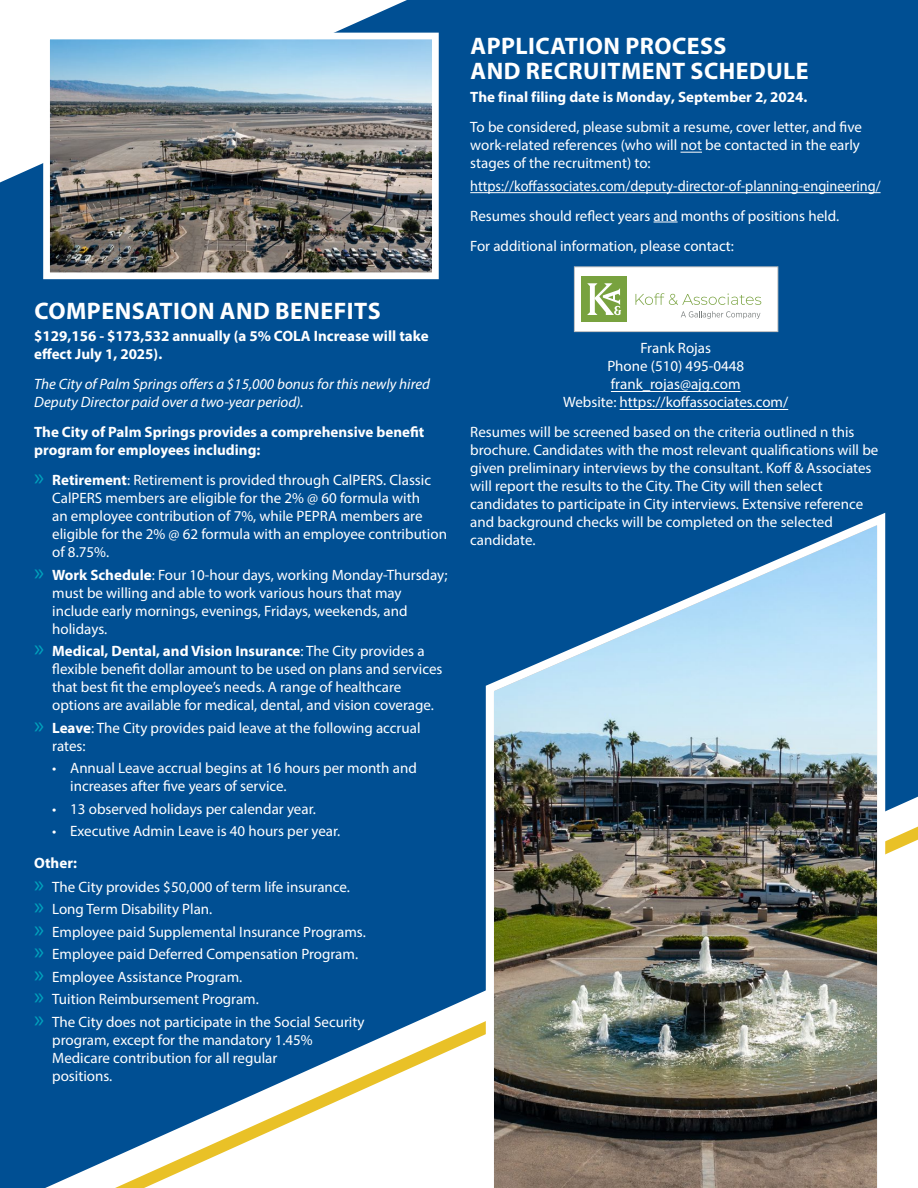
<style>
.page{position:relative;width:918px;height:1188px;background:#004f93}
.page>*{position:absolute;margin:0;border:0;box-sizing:border-box;transform-origin:0 0}
.t1{font:700 24px/25.5px "Myriad Pro";letter-spacing:.02em;color:#fff}
.t2{font:15px/18px "Myriad Pro";color:#fff}
.t3{font:700 15px/18px "Myriad Pro";color:#fff}
.t4{font:15px/30px "Myriad Pro";color:#fff;scale:.95 1}
.t5{font:italic 15px/18px "Myriad Pro";color:#fff}
.s1{font-size:24px;color:#00a2bd}
.s2{font-weight:700}
</style>
<div class="page">
<svg style="left:115px;top:827px;width:803px;height:361px;fill:#004f93"></svg>
<svg style="left:0;top:0;width:407px;height:182px"></svg>
<svg style="left:654px;top:222px;width:24px;height:1px"></svg>
<hr style="left:611px;top:391px;width:130px;height:1px;background:#fff">
<hr style="left:620px;top:409px;width:168px;height:1px;background:#fff">
<hr style="left:470px;top:192px;width:411px;height:1px;background:#fff">
<svg style="left:681px;top:152px;width:21px;height:1px"></svg>
<img style="left:51px;top:41px;width:380px;height:230px">
<div style="left:43px;top:33px;width:396px;height:246px;border:7px solid #fff"></div>
<img style="left:479px;top:507px;width:410px;height:681px">
<div style="left:574px;top:267px;width:204px;height:65px;background:#fff"></div>
<svg style="left:681px;top:311px;width:79px;height:8px"></svg>
<div style="left:581px;top:276px;width:46px;height:46px;background:#78a23f"></div>
<svg style="left:587px;top:283px;width:34px;height:33px"></svg>
<svg style="left:636px;top:293px;width:125px;height:12px"></svg>
<div style="left:574px;top:267px;width:204px;height:65px;border:1px solid #bcbec0"></div>
<h1 class="t1" style="left:34px;top:297px;width:348px">COMPENSATION AND BENEFITS</h1>
<p class="t3" style="left:34px;top:327px;width:396px">$129,156 - $173,532 annually (a 5% COLA Increase will take effect July 1, 2025).</p>
<p class="t5" style="left:34px;top:375px;width:397px">The City of Palm Springs offers a $15,000 bonus for this newly hired<br>Deputy Director paid over a two-year period).</p>
<p class="t3" style="left:34px;top:423px;width:392px">The City of Palm Springs provides a comprehensive benefit program for employees including:</p>
<p class="t2" style="left:52px;top:471px;width:396px;text-indent:-18px"><span class="s1">»</span> <span class="s2">Retirement</span>: Retirement is provided through CalPERS. Classic CalPERS members are eligible for the 2% @ 60 formula with<br>an employee contribution of 7%, while PEPRA members are eligible for the 2% @ 62 formula with an employee contribution of 8.75%.</p>
<p class="t2" style="left:52px;top:566px;width:397px;text-indent:-18px"><span class="s1">»</span> <span class="s2">Work Schedule</span>: Four 10-hour days, working Monday-Thursday; must be willing and able to work various hours that may include early mornings, evenings, Fridays, weekends, and holidays.</p>
<p class="t2" style="left:52px;top:642px;width:392px;text-indent:-18px"><span class="s1">»</span> <span class="s2">Medical, Dental, and Vision Insurance</span>: The City provides a flexible benefit dollar amount to be used on plans and services that best fit the employee’s needs. A range of healthcare options are available for medical, dental, and vision coverage.</p>
<p class="t2" style="left:52px;top:719px;width:370px;text-indent:-18px"><span class="s1">»</span> <span class="s2">Leave</span>: The City provides paid leave at the following accrual rates:</p>
<p class="t2" style="left:70px;top:759px;width:348px;text-indent:-18px">• Annual Leave accrual begins at 16 hours per month and increases after five years of service.</p>
<p class="t2" style="left:52px;top:800px;width:265px">• 13 observed holidays per calendar year.</p>
<p class="t2" style="left:52px;top:822px;width:290px">• Executive Admin Leave is 40 hours per year.</p>
<p class="t2" style="left:34px;top:851px;width:317px;line-height:24px"><span class="s2">Other:<br></span><span class="s1">»</span> The City provides $50,000 of term life insurance.</p>
<p class="t2" style="left:34px;top:898px;width:333px;line-height:22.5px"><span class="s1">»</span> Long Term Disability Plan.<br><span class="s1">»</span> Employee paid Supplemental Insurance Programs. <span class="s1">»</span> Employee paid Deferred Compensation Program. <span class="s1">»</span> Employee Assistance Program.<br><span class="s1">»</span> Tuition Reimbursement Program.<br><span class="s1">»</span> The City does not participate in the Social Security</p>
<p class="t2" style="left:52px;top:1031px;width:262px">program, except for the mandatory 1.45%<br>Medicare contribution for all regular positions.</p>
<h1 class="t1" style="left:470px;top:32px;width:340px">APPLICATION PROCESS<br>AND RECRUITMENT SCHEDULE</h1>
<p class="t3" style="left:470px;top:87px;width:339px">The final filing date is Monday, September 2, 2024.</p>
<p class="t2" style="left:470px;top:118px;width:393px">To be considered, please submit a resume, cover letter, and five work-related references (who will not be contacted in the early stages of the recruitment) to:</p>
<p class="t4" style="left:470px;top:170px;width:433px">https://koffassociates.com/deputy-director-of-planning-engineering/<br>Resumes should reflect years and months of positions held.<br>For additional information, please contact:</p>
<p class="t2" style="left:563px;top:338px;width:226px;text-align:center">Frank Rojas<br>Phone (510) 495-0448 frank_rojas@ajg.com<br>Website: https://koffassociates.com/</p>
<p class="t2" style="left:470px;top:422px;width:410px">Resumes will be screened based on the criteria outlined n this brochure. Candidates with the most relevant qualifications will be given preliminary interviews by the consultant. Koff &amp; Associates will report the results to the City. The City will then select candidates to participate in City interviews. Extensive reference and background checks will be completed on the selected candidate.</p>
</div>
